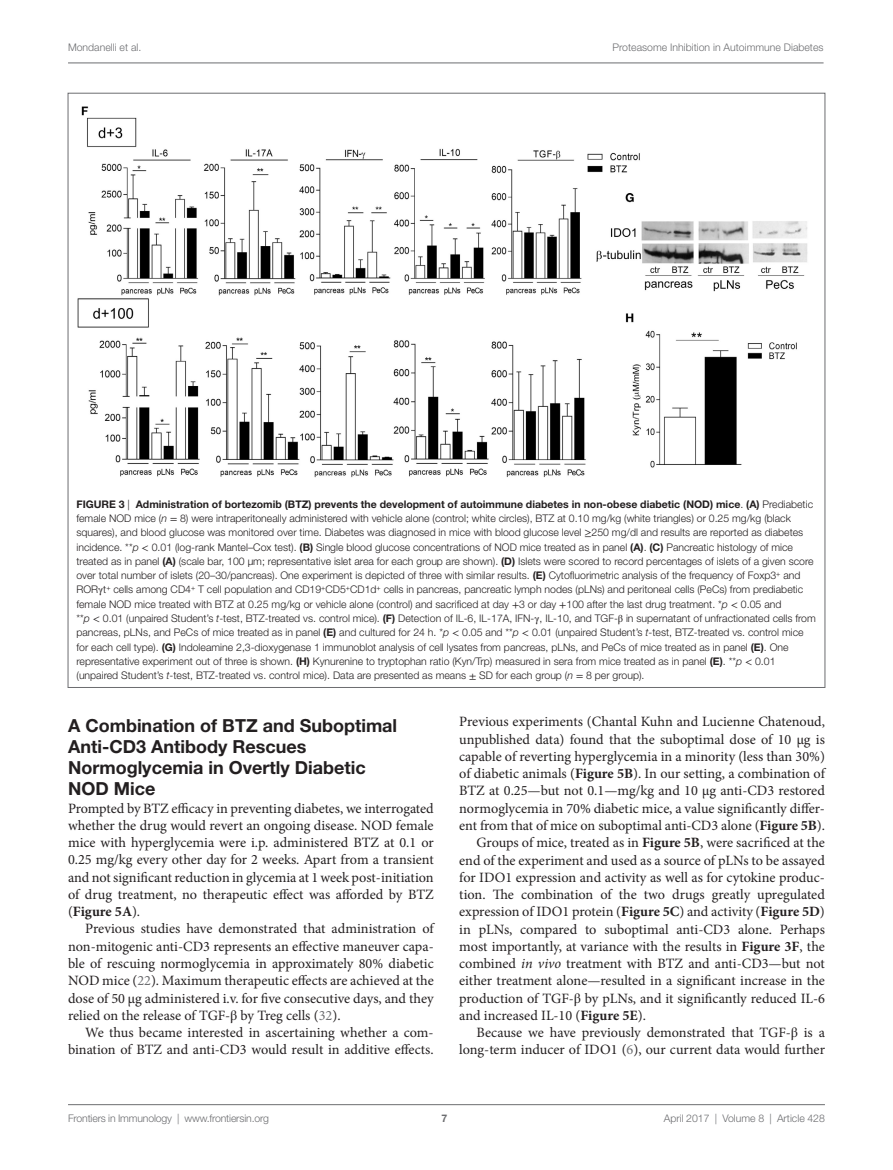
<style>
.page{position:relative;width:893px;height:1170px;background:#fff}
.page>*{position:absolute;margin:0;border:0;box-sizing:border-box;transform-origin:0 0}
.t1{font:700 18px/21px "Helvetica Neue LT Std";color:#231f20}
.t2{font:14.25px/17.2px "Minion Pro";color:#231f20;text-align:justify}
.t3{font:300 10.5px/14.2px "Helvetica Neue LT Std";color:#231f20}
.t4{font:300 10.5px "Helvetica Neue LT Std";color:#6c6d70}
.t5{font:700 10.5px "Helvetica Neue LT Std";color:#6c6d70}
.s1{font-weight:700}
.s2{font-style:italic}
.s3{font-family:"STIX General";font-weight:400}
.s4{color:#6c6d70}
.s5{font-family:"STIX General"}
</style>
<div class="page">
<img style="left:77px;top:106px;width:731px;height:372px">
<hr style="left:68px;top:1104px;width:757px;height:1px;background:#6c6d70">
<hr style="left:68px;top:63px;width:755px;height:1px;background:#6c6d70">
<p class="t4" style="left:68px;top:41px;width:75px">Mondanelli et al.</p>
<p class="t4" style="left:613px;top:41px;width:212px">Proteasome Inhibition in Autoimmune Diabetes</p>
<p class="t3" style="left:76px;top:497px;width:741px"><span class="s1">FIG URE 3</span> | <span class="s1">Administration of bortezomib (BTZ) prevents the development of autoimmune diabetes in non-obese diabetic (NOD) mice</span>. <span class="s1">(A)</span> Prediabetic female NOD mice (<span class="s2">n</span> <span class="s3">=</span> 8) were intraperitoneally administered with vehicle alone (control; white circles), BTZ at 0.10 mg/kg (white triangles) or 0.25 mg/kg (black squares), and blood glucose was monitored over time. Diabetes was diagnosed in mice with blood glucose level <span class="s3">≥</span>250 mg/dl and results are reported as diabetes incidence. **<span class="s2">p</span> <span class="s3">&lt;</span> 0.01 (log-rank Mantel–Cox test). <span class="s1">(B)</span> Single blood glucose concentrations of NOD mice treated as in panel <span class="s1">(A)</span>. <span class="s1">(C)</span> Pancreatic histology of mice treated as in panel <span class="s1">(A)</span> (scale bar, 100 µm; representative islet area for each group are shown). <span class="s1">(D)</span> Islets were scored to record percentages of islets of a given score over total number of islets (20–30/pancreas). One experiment is depicted of three with similar results. <span class="s1">(E)</span> Cytofluorimetric analysis of the frequency of Foxp3<sup>+</sup> and ROR<span class="s3">γ</span>t<sup>+</sup> cells among CD4<sup>+</sup> T cell population and CD19<sup>+</sup>CD5<sup>+</sup>CD1d<sup>+</sup> cells in pancreas, pancreatic lymph nodes (pLNs) and peritoneal cells (PeCs) from prediabetic female NOD mice treated with BTZ at 0.25 mg/kg or vehicle alone (control) and sacrificed at day <span class="s3">+</span>3 or day <span class="s3">+</span>100 after the last drug treatment. *<span class="s2">p</span> <span class="s3">&lt;</span> 0.05 and<br>**<span class="s2">p</span> <span class="s3">&lt;</span> 0.01 (unpaired Student’s <span class="s2">t</span>-test, BTZ-treated vs. control mice). <span class="s1">(F)</span> Detection of IL-6, IL-17A, IFN-<span class="s3">γ</span>, IL-10, and TGF-<span class="s3">β</span> in supernatant of unfractionated cells from pancreas, pLNs, and PeCs of mice treated as in panel <span class="s1">(E)</span> and cultured for 24 h. *<span class="s2">p</span> <span class="s3">&lt;</span> 0.05 and **<span class="s2">p</span> <span class="s3">&lt;</span> 0.01 (unpaired Student’s <span class="s2">t</span>-test, BTZ-treated vs. control mice for each cell type). <span class="s1">(G)</span> Indoleamine 2,3-dioxygenase 1 immunoblot analysis of cell lysates from pancreas, pLNs, and PeCs of mice treated as in panel <span class="s1">(E)</span>. One representative experiment out of three is shown. <span class="s1">(H)</span> Kynurenine to tryptophan ratio (Kyn/Trp) measured in sera from mice treated as in panel <span class="s1">(E)</span>. **<span class="s2">p</span> <span class="s3">&lt;</span> 0.01 (unpaired Student’s <span class="s2">t</span>-test, BTZ-treated vs. control mice). Data are presented as means <span class="s3">±</span> SD for each group (<span class="s2">n</span> <span class="s3">=</span> 8 per group).</p>
<p class="t1" style="left:68px;top:715px;width:331px">A Combination of BTZ and Suboptimal<br>Anti-CD3 Antibody Rescues<br>Normoglycemia in Overtly Diabetic<br>NOD Mice</p>
<p class="t2" style="left:68px;top:799px;width:367px">Prompted by BTZ efficacy in preventing diabetes, we interrogated whether the drug would revert an ongoing disease. NOD female mice with hyperglycemia were i.p. administered BTZ at 0.1 or 0.25 mg/kg every other day for 2 weeks. Apart from a transient and not significant reduction in glycemia at 1 week post-initiation of drug treatment, no therapeutic effect was afforded by BTZ (<span class="s1">Figure 5A</span>).</p>
<p class="t2" style="left:68px;top:920px;width:367px;text-indent:17px">Previous studies have demonstrated that administration of non-mitogenic anti-CD3 represents an effective maneuver capa&shy;ble of rescuing normoglycemia in approximately 80% diabetic NOD mice (<span class="s4">22</span>). Maximum therapeutic effects are achieved at the dose of 50 µg administered i.v. for five consecutive days, and they relied on the release of TGF-<span class="s5">β</span> by Treg cells (<span class="s4">32</span>).</p>
<p class="t2" style="left:68px;top:1023px;width:367px;text-align:right">We thus became interested in ascertaining whether a com&shy;bination of BTZ and anti-CD3 would result in additive effects.</p>
<p class="t2" style="left:459px;top:713px;width:367px">Previous experiments (Chantal Kuhn and Lucienne Chatenoud,</p>
<p class="t2" style="left:459px;top:730px;width:367px">unpublished data) found that the suboptimal dose of 10 µg is</p>
<p class="t2" style="left:459px;top:747px;width:367px">capable of reverting hyperglycemia in a minority (less than 30%)</p>
<p class="t2" style="left:459px;top:765px;width:367px">of diabetic animals (<span class="s1">Figure 5B</span>). In our setting, a combination of</p>
<p class="t2" style="left:459px;top:782px;width:367px">BTZ at 0.25—but not 0.1—mg/kg and 10 µg anti-CD3 restored</p>
<p class="t2" style="left:459px;top:799px;width:367px">normoglycemia in 70% diabetic mice, a value significantly differ-</p>
<p class="t2" style="left:459px;top:816px;width:367px">ent from that of mice on suboptimal anti-CD3 alone (<span class="s1">Figure 5B</span>).</p>
<p class="t2" style="left:476px;top:834px;width:350px">Groups of mice, treated as in <span class="s1">Figure 5B</span>, were sacrificed at the</p>
<p class="t2" style="left:459px;top:851px;width:367px">end of the experiment and used as a source of pLNs to be assayed</p>
<p class="t2" style="left:459px;top:868px;width:367px">for IDO1 expression and activity as well as for cytokine produc-</p>
<p class="t2" style="left:459px;top:885px;width:367px">tion. The combination of the two drugs greatly upregulated</p>
<p class="t2" style="left:459px;top:903px;width:367px">expression of IDO1 protein (<span class="s1">Figure 5C</span>) and activity (<span class="s1">Figure 5D</span>)</p>
<p class="t2" style="left:459px;top:920px;width:367px">in pLNs, compared to suboptimal anti-CD3 alone. Perhaps</p>
<p class="t2" style="left:459px;top:937px;width:367px">most importantly, at variance with the results in <span class="s1">Figure 3F</span>, the</p>
<p class="t2" style="left:459px;top:954px;width:367px">combined <span class="s2">in vivo</span> treatment with BTZ and anti-CD3—but not</p>
<p class="t2" style="left:459px;top:972px;width:367px">either treatment alone—resulted in a significant increase in the</p>
<p class="t2" style="left:459px;top:989px;width:367px">production of TGF-<span class="s5">β</span> by pLNs, and it significantly reduced IL-6</p>
<p class="t2" style="left:459px;top:1006px;width:188px">and increased IL-10 (<span class="s1">Figure 5E</span>).</p>
<p class="t2" style="left:476px;top:1023px;width:350px">Because we have previously demonstrated that TGF-<span class="s5">β</span> is a</p>
<p class="t2" style="left:459px;top:1041px;width:367px">long-term inducer of IDO1 (<span class="s4">6</span>), our current data would further</p>
<p class="t4" style="left:68px;top:1111px;width:203px">Frontiers in Immunology | www.frontiersin.org</p>
<p class="t4" style="left:664px;top:1111px;width:163px">April 2017 | Volume 8 | Article 428</p>
<p class="t5" style="left:441px;top:1111px;width:7px">7</p>
</div>
